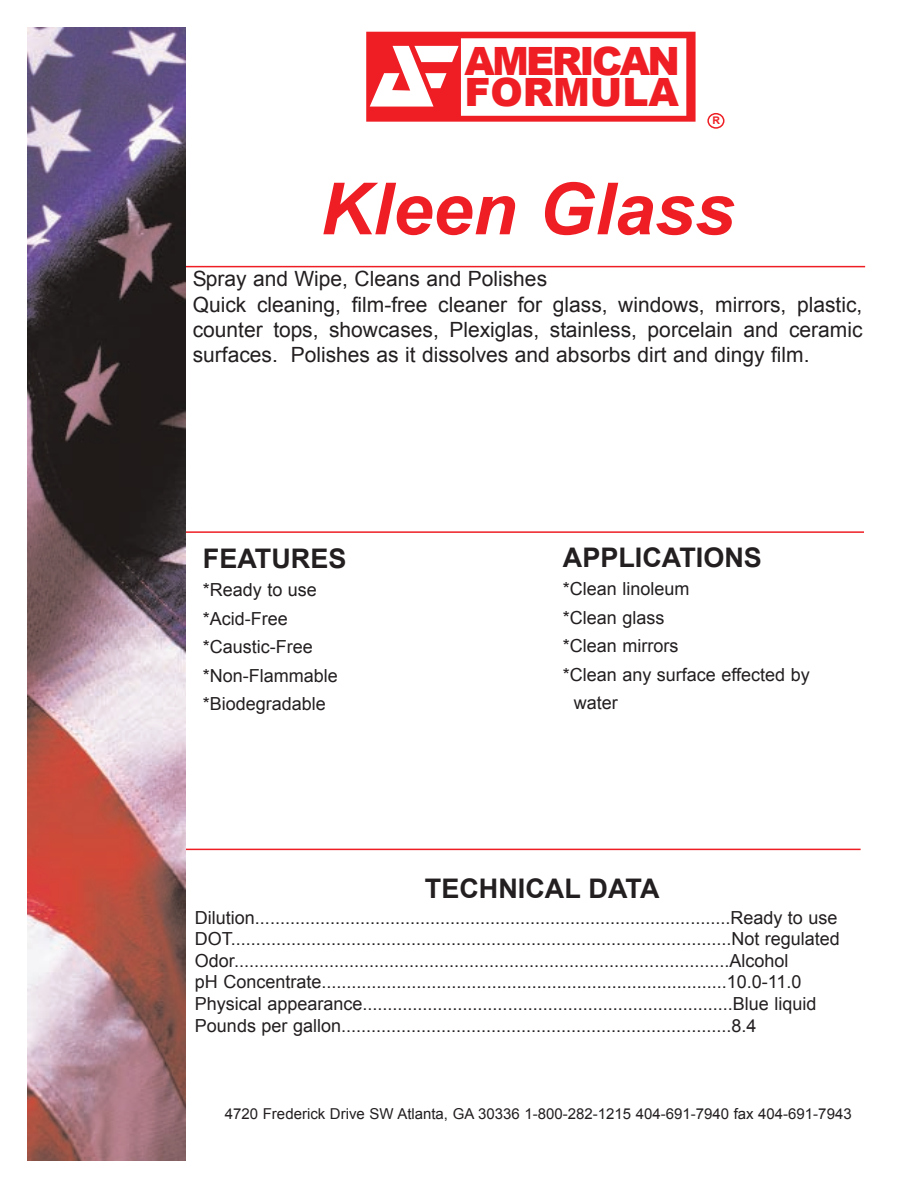
<style>
.page{position:relative;width:918px;height:1188px;background:#fff}
.page>*{position:absolute;margin:0;border:0;box-sizing:border-box;transform-origin:0 0}
.t1{font:italic 700 72px "Arial";color:#ee1e24}
.t2{font:900 39px/31.5px "Arial";letter-spacing:-.065em;color:#ee1e24}
.t3{font:700 27px "Arial";color:#231f20}
.t4{font:21px/25.2px "Arial";color:#231f20}
.t5{font:18px/21.6px "Arial";color:#231f20}
.t6{font:15px "Arial";color:#231f20}
.t7{font:700 10.5px "Arial";color:#ee1e24}
</style>
<div class="page">
<hr style="left:53px;top:266px;width:812px;height:1px;background:#ee1e24">
<hr style="left:53px;top:531px;width:811px;height:2px;background:#ee1e24">
<hr style="left:52px;top:849px;width:809px;height:1px;background:#ee1e24">
<svg style="left:366px;top:31px;width:330px;height:91px"></svg>
<img style="left:27px;top:27px;width:159px;height:1134px">
<svg style="left:707px;top:113px;width:18px;height:16px"></svg>
<h2 class="t2" style="left:464px;top:44px;width:217px">AMERICAN<br>FORMULA</h2>
<p class="t7" style="left:713px;top:114px;width:9px">R</p>
<h1 class="t1" style="left:321px;top:169px;width:416px">Kleen Glass</h1>
<p class="t4" style="left:193px;top:266px;width:671px">Spray and Wipe, Cleans and Polishes<br>Quick cleaning, film-free cleaner for glass, windows, mirrors, plastic, counter tops, showcases, Plexiglas, stainless, porcelain and ceramic surfaces. Polishes as it dissolves and absorbs dirt and dingy film.</p>
<h3 class="t3" style="left:203px;top:543px;width:145px">FEATURES</h3>
<p class="t5" style="left:203px;top:576px;width:137px;line-height:28.5px">*Ready to use *Acid-Free *Caustic-Free *Non-Flammable *Biodegradable</p>
<h3 class="t3" style="left:563px;top:542px;width:201px">APPLICATIONS</h3>
<p class="t5" style="left:563px;top:578px;width:128px">*Clean linoleum</p>
<p class="t5" style="left:563px;top:607px;width:103px">*Clean glass</p>
<p class="t5" style="left:563px;top:635px;width:117px">*Clean mirrors</p>
<p class="t5" style="left:563px;top:664px;width:248px">*Clean any surface effected by</p>
<p class="t5" style="left:574px;top:692px;width:46px">water</p>
<h3 class="t3" style="left:425px;top:873px;width:236px">TECHNICAL DATA</h3>
<p class="t5" style="left:195px;top:907px;width:646px">Dilution...............................................................................................Ready to use DOT....................................................................................................Not regulated Odor...................................................................................................Alcohol<br>pH Concentrate.................................................................................10.0-11.0<br>Physical appearance..........................................................................Blue liquid Pounds per gallon..............................................................................8.4</p>
<p class="t6" style="left:225px;top:1105px;width:628px">4720 Frederick Drive SW Atlanta, GA 30336 1-800-282-1215 404-691-7940 fax 404-691-7943</p>
</div>
